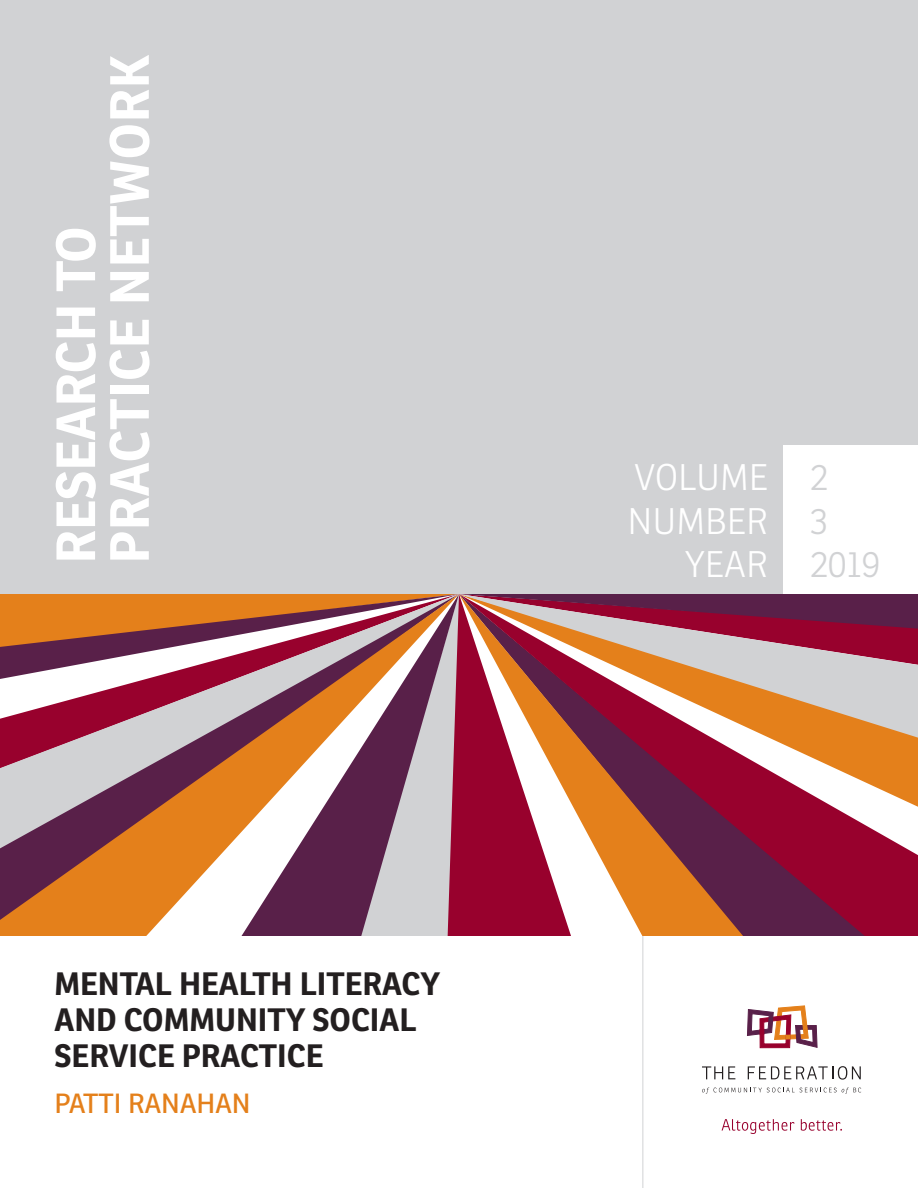
<style>
.page{position:relative;width:918px;height:1188px;background:#fff}
.page>*{position:absolute;margin:0;border:0;box-sizing:border-box;transform-origin:0 0}
.t1{font:700 53.7px/53.7px "Ronnia";letter-spacing:.01em;color:#fff}
.t2{font:300 36px "Ronnia Basic";color:#fff}
.t3{font:300 36px "Ronnia Basic";color:#d1d2d4}
.t4{font:700 31.5px/36px "Ronnia";color:#231f20}
.t5{font:27px "Ronnia Basic Rg";color:#e4801b}
</style>
<div class="page">
<div style="left:0;top:0;width:918px;height:594px;background:#d1d2d4"></div>
<svg style="left:722px;top:1119px;width:73px;height:15px"></svg>
<svg style="left:801px;top:1119px;width:41px;height:12px"></svg>
<svg style="left:702px;top:1006px;width:159px;height:88px"></svg>
<hr style="left:642px;top:936px;width:1px;height:252px;background:#d1d2d4">
<div style="left:783px;top:446px;width:135px;height:148px;background:#fff"></div>
<svg style="left:0;top:594px;width:918px;height:385px"></svg>
<p class="t1" style="left:49px;top:564px;width:510px;rotate:-90deg">RESEARCH TO<br>PRACTICE NETWORK</p>
<p class="t4" style="left:55px;top:966px;width:387px">MENTAL HEALTH LITERACY<br>AND COMMUNITY SOCIAL<br>SERVICE PRACTICE</p>
<p class="t5" style="left:55px;top:1086px;width:197px">PATTI RANAHAN</p>
<p class="t2" style="left:634px;top:456px;width:135px">VOLUME</p>
<p class="t2" style="left:628px;top:499px;width:142px">NUMBER</p>
<p class="t2" style="left:685px;top:542px;width:85px">YEAR</p>
<p class="t3" style="left:810px;top:456px;width:19px">2</p>
<p class="t3" style="left:810px;top:499px;width:19px">3</p>
<p class="t3" style="left:810px;top:542px;width:72px">2019</p>
</div>
